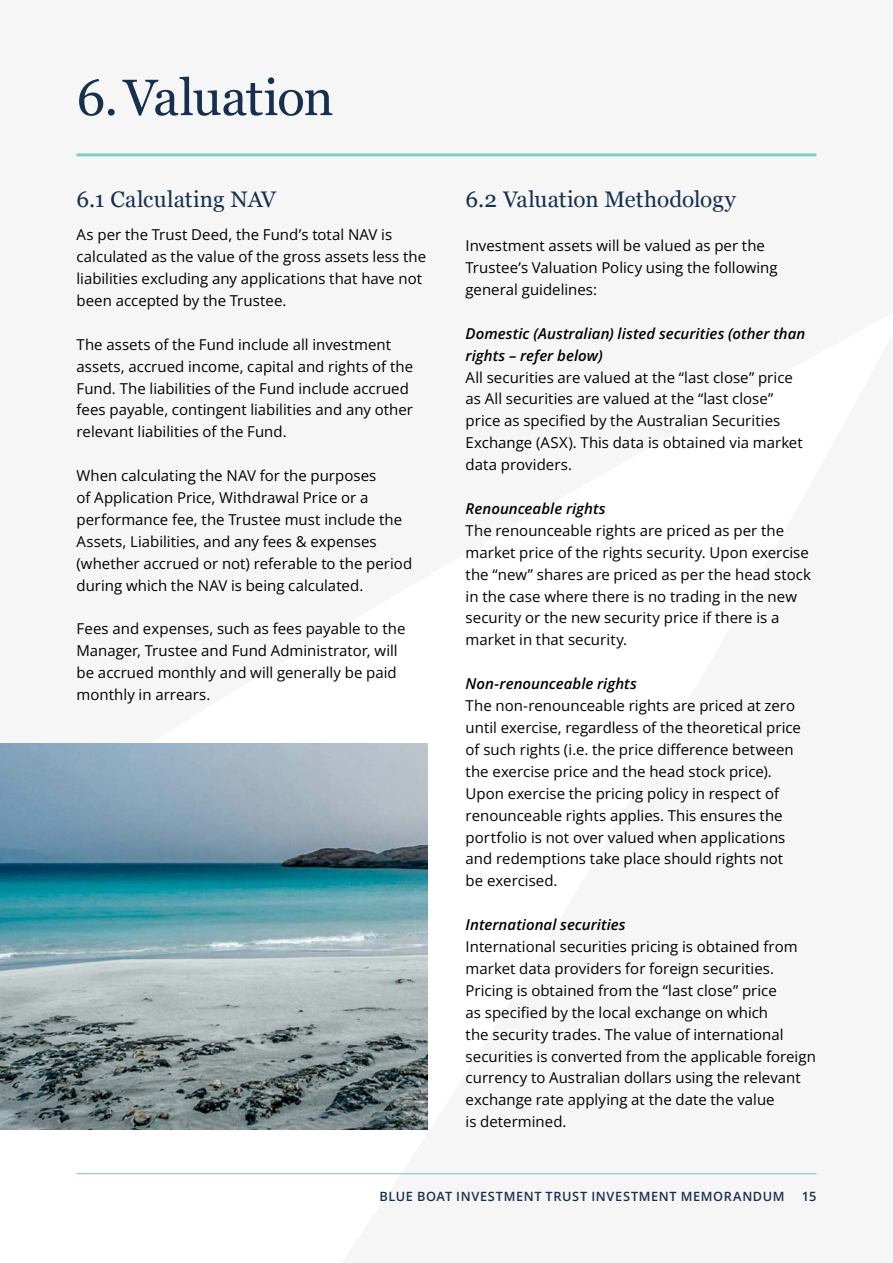
<style>
.page{position:relative;width:893px;height:1263px;background:#f6f6f6}
.page>*{position:absolute;margin:0;border:0;box-sizing:border-box;transform-origin:0 0}
.t1{font:51px "Georgia";letter-spacing:-.025em;color:#18304f}
.t2{font:22.5px "Georgia";color:#18304f}
.P1{font:15px/21.9px "Open Sans";color:#000}
.P1_semibold_italic{font:italic 600 15px/21.9px "Open Sans";color:#000}
.t3{font:600 12.75px "Open Sans";letter-spacing:.045em;color:#18304f}
</style>
<div class="page">
<hr style="left:77px;top:1173px;width:739px;height:1px;background:#7dcfc2">
<hr style="left:77px;top:153px;width:739px;height:3px;background:#7dcfc2">
<img style="left:0;top:744px;width:427px;height:385px">
<p class="t1" style="left:77px;top:60px;width:259px">6.Valuation</p>
<p class="t2" style="left:77px;top:183px;width:201px">6.1 Calculating NAV</p>
<p class="P1" style="left:77px;top:223px;width:351px">As per the Trust Deed, the Fund’s total NAV is calculated as the value of the gross assets less the liabilities excluding any applications that have not been accepted by the Trustee.</p>
<p class="P1" style="left:77px;top:333px;width:338px">The assets of the Fund include all investment assets, accrued income, capital and rights of the Fund. The liabilities of the Fund include accrued fees payable, contingent liabilities and any other relevant liabilities of the Fund.</p>
<p class="P1" style="left:77px;top:464px;width:337px">When calculating the NAV for the purposes<br>of Application Price, Withdrawal Price or a performance fee, the Trustee must include the Assets, Liabilities, and any fees &amp; expenses (whether accrued or not) referable to the period during which the NAV is being calculated.</p>
<p class="P1" style="left:77px;top:618px;width:330px">Fees and expenses, such as fees payable to the Manager, Trustee and Fund Administrator, will be accrued monthly and will generally be paid monthly in arrears.</p>
<p class="t2" style="left:466px;top:183px;width:272px">6.2 Valuation Methodology</p>
<p class="P1" style="left:466px;top:234px;width:313px">Investment assets will be valued as per the<br>Trustee’s Valuation Policy using the following general guidelines:</p>
<p class="P1_semibold_italic" style="left:466px;top:322px;width:341px">Domestic (Australian) listed securities (other than rights – refer below)</p>
<p class="P1" style="left:466px;top:366px;width:339px">All securities are valued at the “last close” price as All securities are valued at the “last close” price as specified by the Australian Securities Exchange (ASX). This data is obtained via market data providers.</p>
<p class="P1_semibold_italic" style="left:466px;top:497px;width:142px">Renounceable rights</p>
<p class="P1" style="left:466px;top:519px;width:347px">The renounceable rights are priced as per the market price of the rights security. Upon exercise the “new” shares are priced as per the head stock in the case where there is no trading in the new security or the new security price if there is a market in that security.</p>
<p class="P1_semibold_italic" style="left:466px;top:672px;width:173px">Non-renounceable rights</p>
<p class="P1" style="left:466px;top:694px;width:337px">The non-renounceable rights are priced at zero until exercise, regardless of the theoretical price of such rights (i.e. the price difference between the exercise price and the head stock price).<br>Upon exercise the pricing policy in respect of renounceable rights applies. This ensures the portfolio is not over valued when applications and redemptions take place should rights not be exercised.</p>
<p class="P1_semibold_italic" style="left:466px;top:913px;width:162px">International securities</p>
<p class="P1" style="left:466px;top:935px;width:352px">International securities pricing is obtained from market data providers for foreign securities.<br>Pricing is obtained from the “last close” price<br>as specified by the local exchange on which<br>the security trades. The value of international securities is converted from the applicable foreign currency to Australian dollars using the relevant exchange rate applying at the date the value<br>is determined.</p>
<p class="t3" style="left:379px;top:1187px;width:407px">BLUE BOAT INVESTMENT TRUST INVESTMENT MEMORANDUM</p>
<p class="t3" style="left:802px;top:1187px;width:16px">15</p>
</div>
